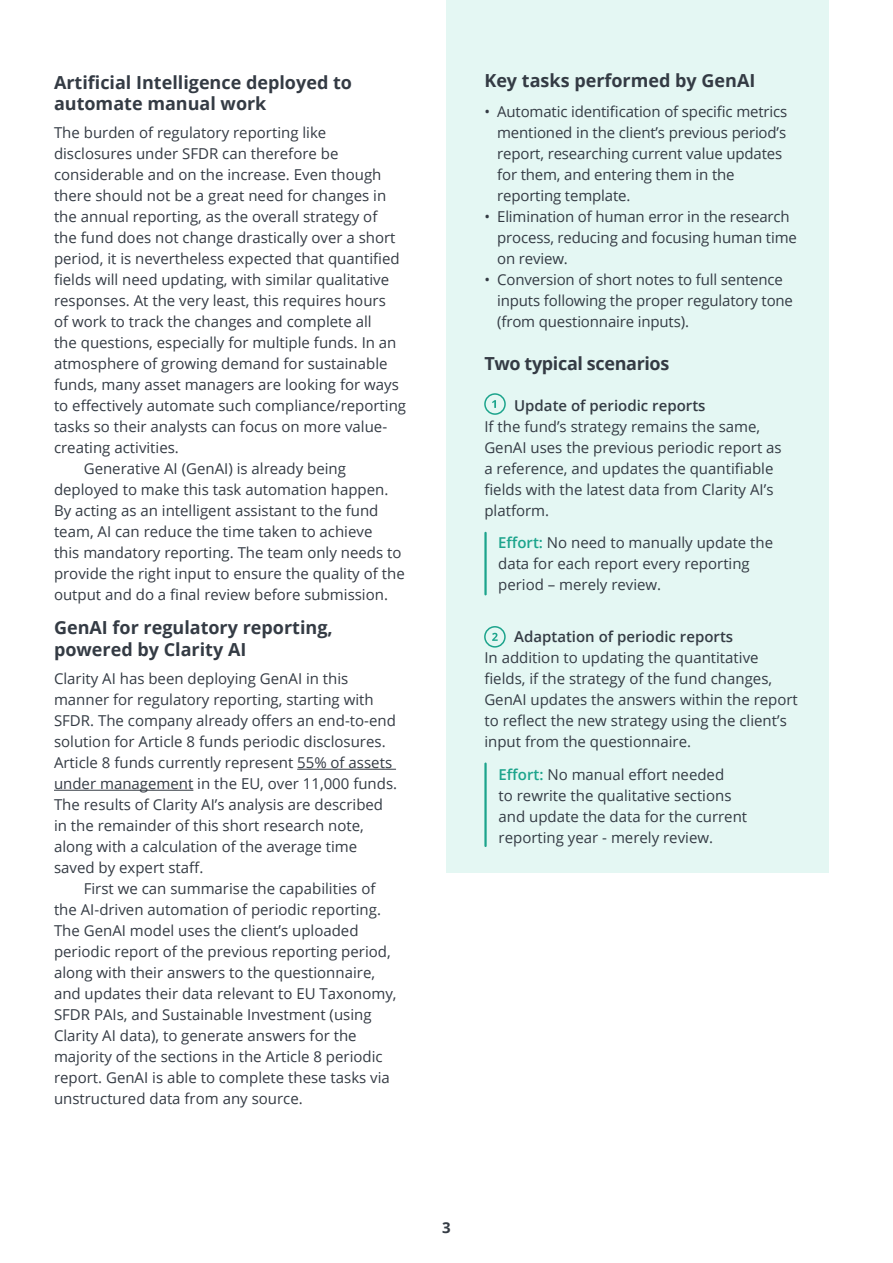
<style>
.page{position:relative;width:893px;height:1263px;background:#fff}
.page>*{position:absolute;margin:0;border:0;box-sizing:border-box;transform-origin:0 0}
.t1{font:700 18px/21.6px "Open Sans";color:#343b44}
.t2{font:700 18px "Open Sans";letter-spacing:-.02em;color:#343b44}
.t3{font:15px/21px "Open Sans";color:#343b44}
.t4{font:600 15px "Open Sans";color:#343b44}
.t5{font:700 15px "Open Sans";color:#343b44}
.s1{font-weight:600;color:#1ca48c}
</style>
<div class="page">
<div style="left:446px;top:0;width:383px;height:873px;background:#def5f0"></div>
<div style="left:484px;top:393px;width:22px;height:22px;border:2px solid #1ca48c;border-radius:50%"></div>
<svg style="left:492px;top:400px;width:4px;height:8px"></svg>
<hr style="left:484px;top:533px;width:3px;height:61px;background:#1ca48c">
<hr style="left:484px;top:764px;width:3px;height:82px;background:#1ca48c">
<div style="left:484px;top:626px;width:22px;height:22px;border:2px solid #1ca48c;border-radius:50%"></div>
<svg style="left:492px;top:633px;width:6px;height:8px"></svg>
<hr style="left:297px;top:769px;width:99px;height:1px;background:#343b44">
<hr style="left:54px;top:790px;width:139px;height:1px;background:#343b44">
<p class="t1" style="left:54px;top:71px;width:300px">Artificial Intelligence deployed to automate manual work</p>
<p class="t3" style="left:54px;top:122px;width:274px">The burden of regulatory reporting like</p>
<p class="t3" style="left:54px;top:143px;width:286px">disclosures under SFDR can therefore be</p>
<p class="t3" style="left:54px;top:164px;width:329px">considerable and on the increase. Even though</p>
<p class="t3" style="left:54px;top:185px;width:334px">there should not be a great need for changes in</p>
<p class="t3" style="left:54px;top:206px;width:325px">the annual reporting, as the overall strategy of</p>
<p class="t3" style="left:54px;top:227px;width:343px">the fund does not change drastically over a short</p>
<p class="t3" style="left:54px;top:248px;width:347px">period, it is nevertheless expected that quantified</p>
<p class="t3" style="left:54px;top:269px;width:337px">fields will need updating, with similar qualitative</p>
<p class="t3" style="left:54px;top:290px;width:333px">responses. At the very least, this requires hours</p>
<p class="t3" style="left:54px;top:311px;width:319px">of work to track the changes and complete all</p>
<p class="t3" style="left:54px;top:332px;width:344px">the questions, especially for multiple funds. In an</p>
<p class="t3" style="left:54px;top:353px;width:335px">atmosphere of growing demand for sustainable</p>
<p class="t3" style="left:54px;top:374px;width:346px">funds, many asset managers are looking for ways</p>
<p class="t3" style="left:54px;top:395px;width:354px">to effectively automate such compliance/reporting</p>
<p class="t3" style="left:54px;top:416px;width:335px">tasks so their analysts can focus on more value-</p>
<p class="t3" style="left:54px;top:437px;width:126px">creating activities.</p>
<p class="t3" style="left:84px;top:458px;width:264px">Generative AI (GenAI) is already being</p>
<p class="t3" style="left:54px;top:479px;width:336px">deployed to make this task automation happen.</p>
<p class="t3" style="left:54px;top:500px;width:326px">By acting as an intelligent assistant to the fund</p>
<p class="t3" style="left:54px;top:521px;width:320px">team, AI can reduce the time taken to achieve</p>
<p class="t3" style="left:54px;top:542px;width:349px">this mandatory reporting. The team only needs to</p>
<p class="t3" style="left:54px;top:563px;width:352px">provide the right input to ensure the quality of the</p>
<p class="t3" style="left:54px;top:584px;width:336px">output and do a final review before submission.</p>
<p class="t1" style="left:54px;top:616px;width:280px">GenAI for regulatory reporting, powered by Clarity AI</p>
<p class="t3" style="left:54px;top:668px;width:345px">Clarity AI has been deploying GenAI in this manner for regulatory reporting, starting with SFDR. The company already offers an end-to-end solution for Article 8 funds periodic disclosures.<br>Article 8 funds currently represent 55% of assets under management in the EU, over 11,000 funds.<br>The results of Clarity AI’s analysis are described in the remainder of this short research note, along with a calculation of the average time saved by expert staff.</p>
<p class="t3" style="left:54px;top:878px;width:344px;text-indent:30px">First we can summarise the capabilities of the AI-driven automation of periodic reporting.<br>The GenAI model uses the client’s uploaded periodic report of the previous reporting period, along with their answers to the questionnaire, and updates their data relevant to EU Taxonomy, SFDR PAIs, and Sustainable Investment (using Clarity AI data), to generate answers for the majority of the sections in the Article 8 periodic report. GenAI is able to complete these tasks via unstructured data from any source.</p>
<p class="t1" style="left:484px;top:70px;width:272px">Key tasks performed by GenAI</p>
<p class="t3" style="left:497px;top:101px;width:292px;text-indent:-13px">• Automatic identification of specific metrics mentioned in the client’s previous period’s report, researching current value updates for them, and entering them in the reporting template.</p>
<p class="t3" style="left:497px;top:206px;width:301px;text-indent:-13px">• Elimination of human error in the research process, reducing and focusing human time on review.</p>
<p class="t3" style="left:497px;top:269px;width:297px;text-indent:-13px">• Conversion of short notes to full sentence inputs following the proper regulatory tone (from questionnaire inputs).</p>
<p class="t2" style="left:484px;top:350px;width:186px">Two typical scenarios</p>
<p class="t4" style="left:514px;top:395px;width:193px">Update of periodic reports</p>
<p class="t3" style="left:484px;top:416px;width:299px">If the fund’s strategy remains the same, GenAI uses the previous periodic report as a reference, and updates the quantifiable fields with the latest data from Clarity AI’s platform.</p>
<p class="t3" style="left:498px;top:532px;width:277px"><span class="s1">Effort:</span> No need to manually update the data for each report every reporting period – merely review.</p>
<p class="t4" style="left:514px;top:626px;width:221px">Adaptation of periodic reports</p>
<p class="t3" style="left:484px;top:647px;width:315px">In addition to updating the quantitative fields, if the strategy of the fund changes, GenAI updates the answers within the report to reflect the new strategy using the client’s input from the questionnaire.</p>
<p class="t3" style="left:499px;top:764px;width:250px"><span class="s1">Effort:</span> No manual effort needed<br>to rewrite the qualitative sections and update the data for the current reporting year - merely review.</p>
<p class="t5" style="left:442px;top:1217px;width:10px">3</p>
</div>
